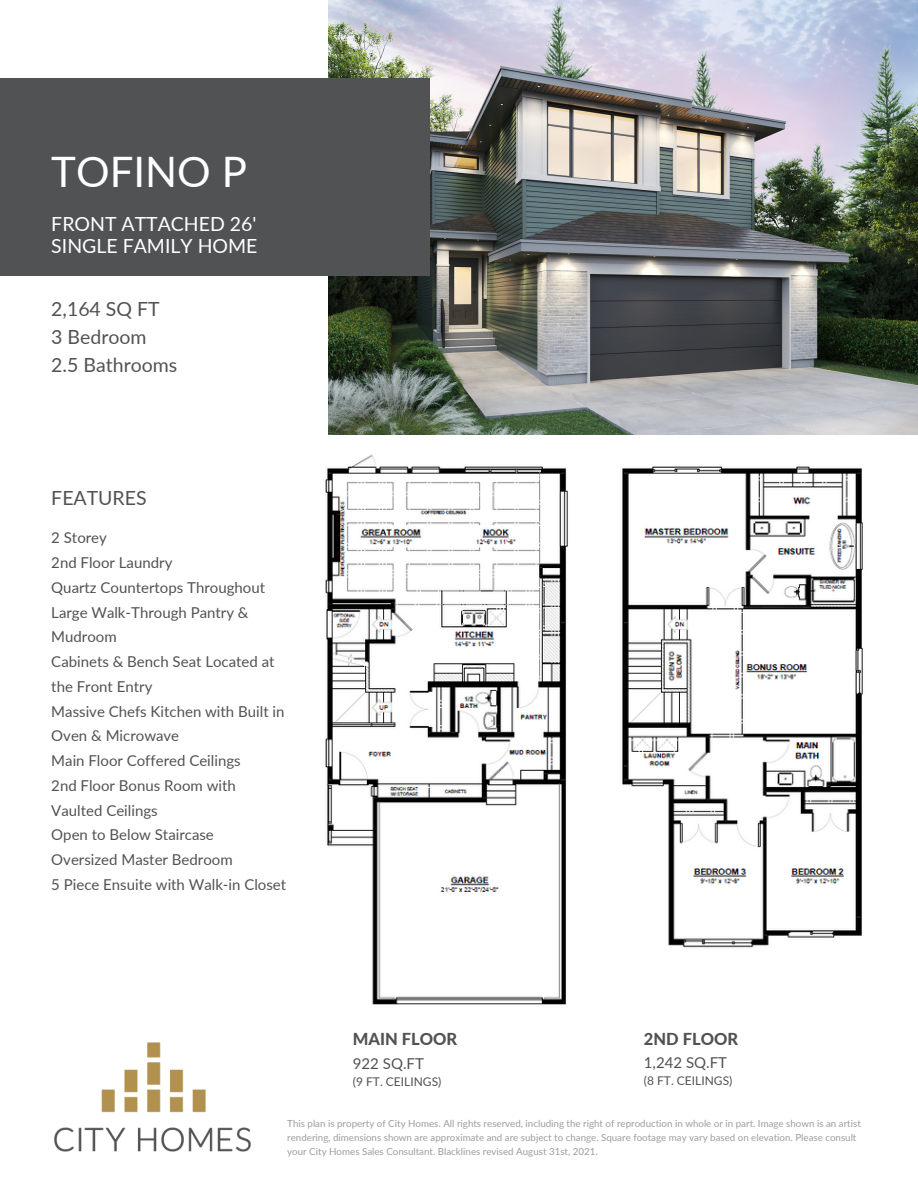
<style>
.page{position:relative;width:918px;height:1188px;background:#fff}
.page>*{position:absolute;margin:0;border:0;box-sizing:border-box;transform-origin:0 0}
.t1{font:42px "Lato";color:#fff}
.t2{font:19.5px/28.2px "Lato";color:#515254}
.t3{font:19.5px/22.5px "Lato";color:#fff}
.t4{font:800 16.5px "Lato";color:#515254}
.t5{font:15px/24.8px "Lato";color:#515254}
.t6{font:12px "Lato";color:#515254}
.t7{font:9.75px/13.8px "Lato";color:#9d9d9d}
</style>
<div class="page">
<img style="left:54px;top:1042px;width:197px;height:110px">
<img style="left:329px;top:0;width:589px;height:434px">
<div style="left:0;top:78px;width:430px;height:198px;background:#515254"></div>
<img style="left:325px;top:454px;width:538px;height:551px">
<h1 class="t1" style="left:51px;top:146px;width:197px">TOFINO P</h1>
<h2 class="t3" style="left:51px;top:212px;width:208px">FRONT ATTACHED 26'<br>SINGLE FAMILY HOME</h2>
<h2 class="t2" style="left:51px;top:294px;width:128px">2,164 SQ FT<br>3 Bedroom<br>2.5 Bathrooms</h2>
<h2 class="t2" style="left:51px;top:483px;width:97px">FEATURES</h2>
<p class="t5" style="left:51px;top:525px;width:236px">2 Storey<br>2nd Floor Laundry<br>Quartz Countertops Throughout<br>Large Walk-Through Pantry &amp;<br>Mudroom<br>Cabinets &amp; Bench Seat Located at the Front Entry<br>Massive Chefs Kitchen with Built in<br>Oven &amp; Microwave<br>Main Floor Coffered Ceilings<br>2nd Floor Bonus Room with<br>Vaulted Ceilings<br>Open to Below Staircase<br>Oversized Master Bedroom<br>5 Piece Ensuite with Walk-in Closet</p>
<p class="t4" style="left:353px;top:1028px;width:106px">MAIN FLOOR</p>
<p class="t5" style="left:353px;top:1050px;width:72px">922 SQ.FT</p>
<p class="t6" style="left:353px;top:1074px;width:90px">(9 FT. CEILINGS)</p>
<p class="t4" style="left:644px;top:1028px;width:96px">2ND FLOOR</p>
<p class="t5" style="left:644px;top:1050px;width:85px">1,242 SQ.FT</p>
<p class="t6" style="left:644px;top:1073px;width:90px">(8 FT. CEILINGS)</p>
<p class="t7" style="left:287px;top:1116px;width:575px">This plan is property of City Homes. All rights reserved, including the right of reproduction in whole or in part. Image shown is an artist rendering, dimensions shown are approximate and are subject to change. Square footage may vary based on elevation. Please consult your City Homes Sales Consultant. Blacklines revised August 31st, 2021.</p>
</div>
